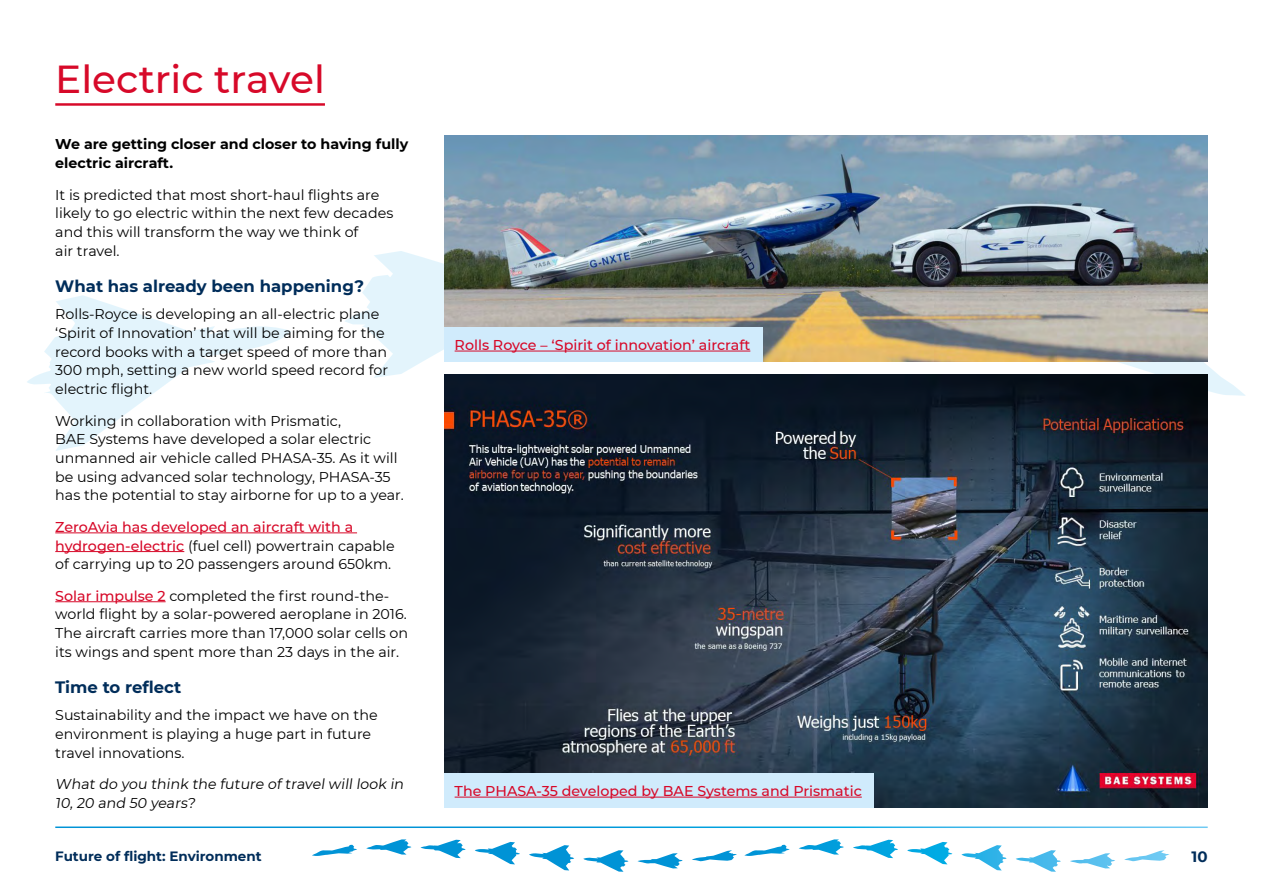
<style>
.page{position:relative;width:1263px;height:893px;background:#fff}
.page>*{position:absolute;margin:0;border:0;box-sizing:border-box;transform-origin:0 0}
.t1{font:500 39px "Montserrat";color:#d70929}
.t2{font:700 16.5px "Montserrat";color:#002d5a}
.t3{font:700 15px "Montserrat";color:#002d5a}
.t4{font:14.25px/18.8px "Montserrat";color:#000}
.t5{font:500 14.25px "Montserrat";color:#d70929}
.t6{font:700 14.25px/18.8px "Montserrat";color:#000}
.t7{font:700 13.5px "Montserrat";color:#002d5a}
.s1{font-weight:500;color:#d70929}
</style>
<div class="page">
<svg style="left:27px;top:251px;width:1218px;height:302px"></svg>
<svg style="left:744px;top:839px;width:208px;height:25px"></svg>
<hr style="left:55px;top:103px;width:270px;height:3px;background:#d70929">
<hr style="left:55px;top:532px;width:302px;height:1px;background:#d70929">
<hr style="left:55px;top:551px;width:129px;height:1px;background:#d70929">
<hr style="left:55px;top:601px;width:111px;height:1px;background:#d70929">
<img style="left:444px;top:136px;width:764px;height:226px">
<img style="left:444px;top:375px;width:764px;height:433px">
<div style="left:444px;top:328px;width:319px;height:34px;background:#d0ebfc"></div>
<hr style="left:455px;top:351px;width:295px;height:1px;background:#d70929">
<div style="left:444px;top:774px;width:429px;height:34px;background:#d0ebfc"></div>
<hr style="left:455px;top:797px;width:407px;height:1px;background:#d70929">
<h1 class="t1" style="left:55px;top:52px;width:271px">Electric travel</h1>
<p class="t6" style="left:55px;top:134px;width:354px">We are getting closer and closer to having fully electric aircraft.</p>
<p class="t4" style="left:55px;top:185px;width:339px">It is predicted that most short-haul flights are likely to go electric within the next few decades and this will transform the way we think of<br>air travel.</p>
<p class="t2" style="left:55px;top:274px;width:310px">What has already been happening?</p>
<p class="t4" style="left:55px;top:304px;width:334px">Rolls-Royce is developing an all-electric plane ‘Spirit of Innovation’ that will be aiming for the record books with a target speed of more than 300 mph, setting a new world speed record for electric flight.</p>
<p class="t4" style="left:55px;top:411px;width:350px">Working in collaboration with Prismatic,<br>BAE Systems have developed a solar electric unmanned air vehicle called PHASA-35. As it will be using advanced solar technology, PHASA-35 has the potential to stay airborne for up to a year.</p>
<p class="t4" style="left:55px;top:517px;width:341px"><span class="s1">ZeroAvia has developed an aircraft with a hydrogen-electric</span> (fuel cell) powertrain capable of carrying up to 20 passengers around 650km.</p>
<p class="t4" style="left:55px;top:586px;width:354px"><span class="s1">Solar impulse 2</span> completed the first round-the&shy;world flight by a solar-powered aeroplane in 2016.<br>The aircraft carries more than 17,000 solar cells on its wings and spent more than 23 days in the air.</p>
<p class="t2" style="left:55px;top:675px;width:128px">Time to reflect</p>
<p class="t4" style="left:55px;top:705px;width:324px">Sustainability and the impact we have on the environment is playing a huge part in future travel innovations.</p>
<p class="t4" style="left:55px;top:774px;width:352px">What do you think the future of travel will look in<br>10, 20 and 50 years?</p>
<p class="t5" style="left:455px;top:335px;width:297px">Rolls Royce – ‘Spirit of innovation’ aircraft</p>
<p class="t5" style="left:455px;top:781px;width:409px">The PHASA-35 developed by BAE Systems and Prismatic</p>
<p class="t7" style="left:55px;top:847px;width:208px">Future of flight: Environment</p>
<p class="t3" style="left:1191px;top:846px;width:18px">10</p>
</div>
